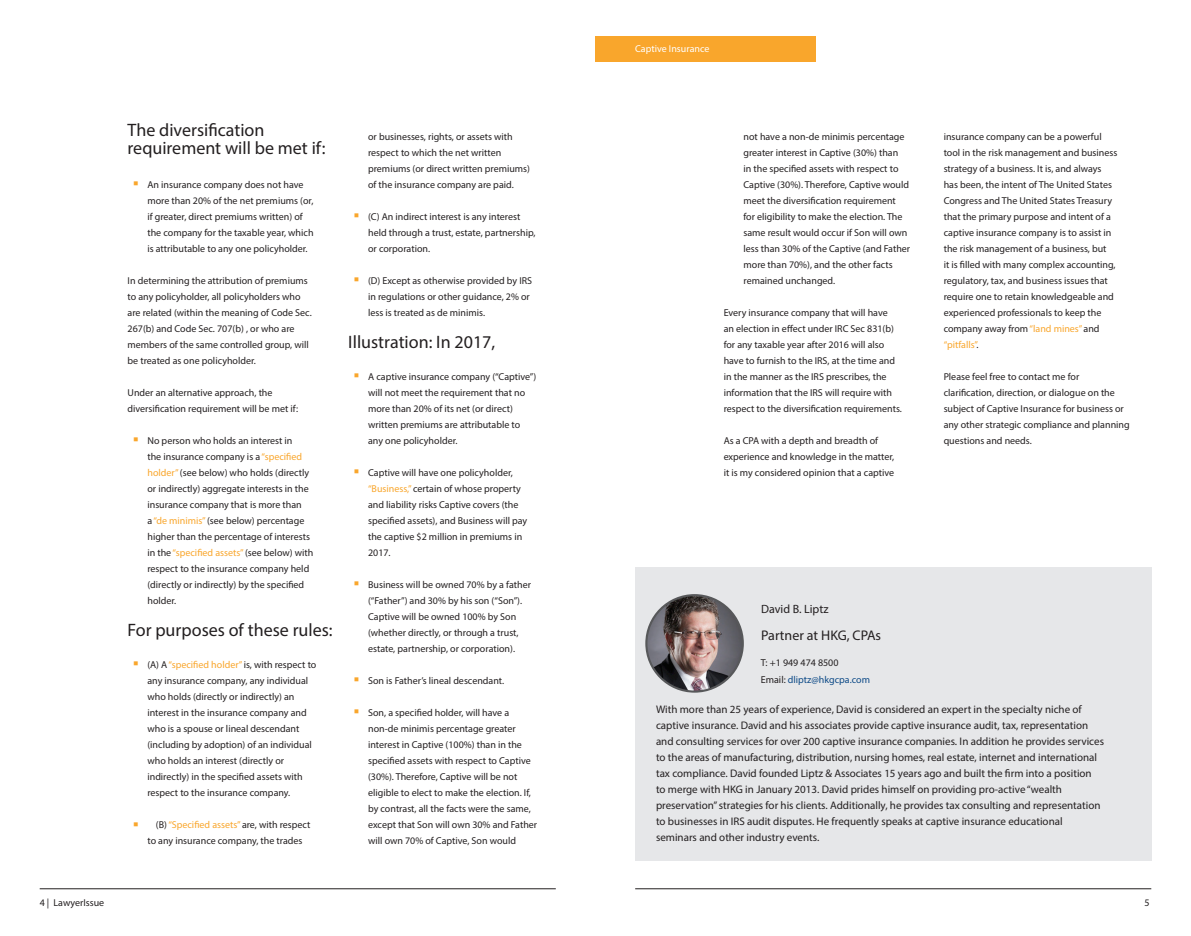
<style>
.page{position:relative;width:1191px;height:936px;background:#fff}
.page>*{position:absolute;margin:0;border:0;box-sizing:border-box;transform-origin:0 0}
.t1{font:18px/18px "Myriad Pro";color:#231f20}
.t2{font:14px "Myriad Pro";color:#231f20}
.t3{font:12px "Myriad Pro";color:#231f20}
.t4{font:11px/16px "Myriad Pro";color:#231f20}
.t5{font:10px/16px "Myriad Pro";color:#231f20}
.t6{font:10px "Myriad Pro";color:#fff}
.s1{color:#f9a62c}
.s2{color:#0d4a87}
</style>
<div class="page">
<div style="left:595px;top:36px;width:221px;height:26px;background:#f9a62c"></div>
<hr style="left:40px;top:888px;width:516px;height:1px;background:#231f20">
<hr style="left:635px;top:888px;width:516px;height:1px;background:#231f20">
<div style="left:635px;top:567px;width:516px;height:293px;background:#e6e7e9"></div>
<img style="left:646px;top:595px;width:97px;height:96px">
<div style="left:645px;top:594px;width:99px;height:98px;border:2px solid #57585a;border-radius:50%"></div>
<h1 class="t1" style="left:128px;top:121px;width:199px">The diversification requirement will be met if:</h1>
<p class="t5" style="left:147px;top:176px;width:168px">An insurance company does not have more than 20% of the net premiums (or, if greater, direct premiums written) of the company for the taxable year, which is attributable to any one policyholder.</p>
<p class="t5" style="left:128px;top:272px;width:186px">In determining the attribution of premiums to any policyholder, all policyholders who are related (within the meaning of Code Sec.<br>267(b) and Code Sec. 707(b) , or who are members of the same controlled group, will be treated as one policyholder.</p>
<p class="t5" style="left:128px;top:384px;width:172px">Under an alternative approach, the diversification requirement will be met if:</p>
<p class="t5" style="left:147px;top:432px;width:167px">No person who holds an interest in<br>the insurance company is a <span class="s1">“specified holder”</span> (see below) who holds (directly or indirectly) aggregate interests in the insurance company that is more than<br>a <span class="s1">“de minimis”</span> (see below) percentage higher than the percentage of interests in the <span class="s1">“specified assets”</span> (see below) with respect to the insurance company held (directly or indirectly) by the specified holder.</p>
<h1 class="t1" style="left:128px;top:620px;width:206px">For purposes of these rules:</h1>
<p class="t5" style="left:147px;top:656px;width:170px">(A) A <span class="s1">“specified holder”</span> is, with respect to any insurance company, any individual who holds (directly or indirectly) an interest in the insurance company and who is a spouse or lineal descendant (including by adoption) of an individual who holds an interest (directly or indirectly) in the specified assets with respect to the insurance company.</p>
<p class="t5" style="left:147px;top:816px;width:165px;text-indent:8px">(B) <span class="s1">“Specified assets”</span> are, with respect to any insurance company, the trades</p>
<p class="t5" style="left:368px;top:128px;width:163px">or businesses, rights, or assets with respect to which the net written premiums (or direct written premiums) of the insurance company are paid.</p>
<p class="t5" style="left:368px;top:208px;width:169px">(C) An indirect interest is any interest held through a trust, estate, partnership, or corporation.</p>
<p class="t5" style="left:368px;top:272px;width:165px">(D) Except as otherwise provided by IRS in regulations or other guidance, 2% or less is treated as de minimis.</p>
<h1 class="t1" style="left:348px;top:332px;width:148px">Illustration: In 2017,</h1>
<p class="t5" style="left:368px;top:368px;width:170px">A captive insurance company (“Captive”) will not meet the requirement that no more than 20% of its net (or direct) written premiums are attributable to any one policyholder.</p>
<p class="t5" style="left:368px;top:464px;width:161px">Captive will have one policyholder, <span class="s1">“Business,”</span> certain of whose property and liability risks Captive covers (the specified assets), and Business will pay the captive $2 million in premiums in 2017.</p>
<p class="t5" style="left:368px;top:576px;width:164px">Business will be owned 70% by a father (“Father”) and 30% by his son (“Son”).<br>Captive will be owned 100% by Son (whether directly, or through a trust, estate, partnership, or corporation).</p>
<p class="t5" style="left:368px;top:672px;width:138px">Son is Father’s lineal descendant.</p>
<p class="t5" style="left:368px;top:704px;width:170px">Son, a specified holder, will have a non-de minimis percentage greater interest in Captive (100%) than in the specified assets with respect to Captive (30%). Therefore, Captive will be not eligible to elect to make the election. If, by contrast, all the facts were the same, except that Son will own 30% and Father will own 70% of Captive, Son would</p>
<p class="t6" style="left:635px;top:43px;width:76px">Captive Insurance</p>
<p class="t5" style="left:743px;top:128px;width:168px">not have a non-de minimis percentage greater interest in Captive (30%) than<br>in the specified assets with respect to Captive (30%). Therefore, Captive would meet the diversification requirement<br>for eligibility to make the election. The same result would occur if Son will own less than 30% of the Captive (and Father more than 70%), and the other facts remained unchanged.</p>
<p class="t5" style="left:723px;top:304px;width:180px">Every insurance company that will have<br>an election in effect under IRC Sec 831(b) for any taxable year after 2016 will also have to furnish to the IRS, at the time and in the manner as the IRS prescribes, the information that the IRS will require with respect to the diversification requirements.</p>
<p class="t5" style="left:723px;top:432px;width:172px">As a CPA with a depth and breadth of experience and knowledge in the matter, it is my considered opinion that a captive</p>
<p class="t5" style="left:943px;top:128px;width:175px">insurance company can be a powerful tool in the risk management and business strategy of a business. It is, and always has been, the intent of The United States Congress and The United States Treasury that the primary purpose and intent of a captive insurance company is to assist in the risk management of a business, but<br>it is filled with many complex accounting, regulatory, tax, and business issues that require one to retain knowledgeable and experienced professionals to keep the company away from <span class="s1">“land mines”</span> and <span class="s1">“pitfalls”</span>.</p>
<p class="t5" style="left:943px;top:368px;width:187px">Please feel free to contact me for clarification, direction, or dialogue on the subject of Captive Insurance for business or any other strategic compliance and planning questions and needs.</p>
<p class="t3" style="left:761px;top:601px;width:69px">David B. Liptz</p>
<h2 class="t2" style="left:761px;top:627px;width:121px">Partner at HKG, CPAs</h2>
<p class="t5" style="left:761px;top:654px;width:111px;line-height:16.8px">T: +1 949 474 8500<br>Email: <span class="s2">dliptz@hkgcpa.com</span></p>
<p class="t4" style="left:656px;top:701px;width:449px">With more than 25 years of experience, David is considered an expert in the specialty niche of captive insurance. David and his associates provide captive insurance audit, tax, representation and consulting services for over 200 captive insurance companies. In addition he provides services to the areas of manufacturing, distribution, nursing homes, real estate, internet and international tax compliance. David founded Liptz &amp; Associates 15 years ago and built the firm into a position to merge with HKG in January 2013. David prides himself on providing pro-active “wealth preservation” strategies for his clients. Additionally, he provides tax consulting and representation to businesses in IRS audit disputes. He frequently speaks at captive insurance educational seminars and other industry events.</p>
<p class="t5" style="left:40px;top:894px;width:66px">4 | LawyerIssue</p>
<p class="t5" style="left:1144px;top:894px;width:7px">5</p>
</div>
